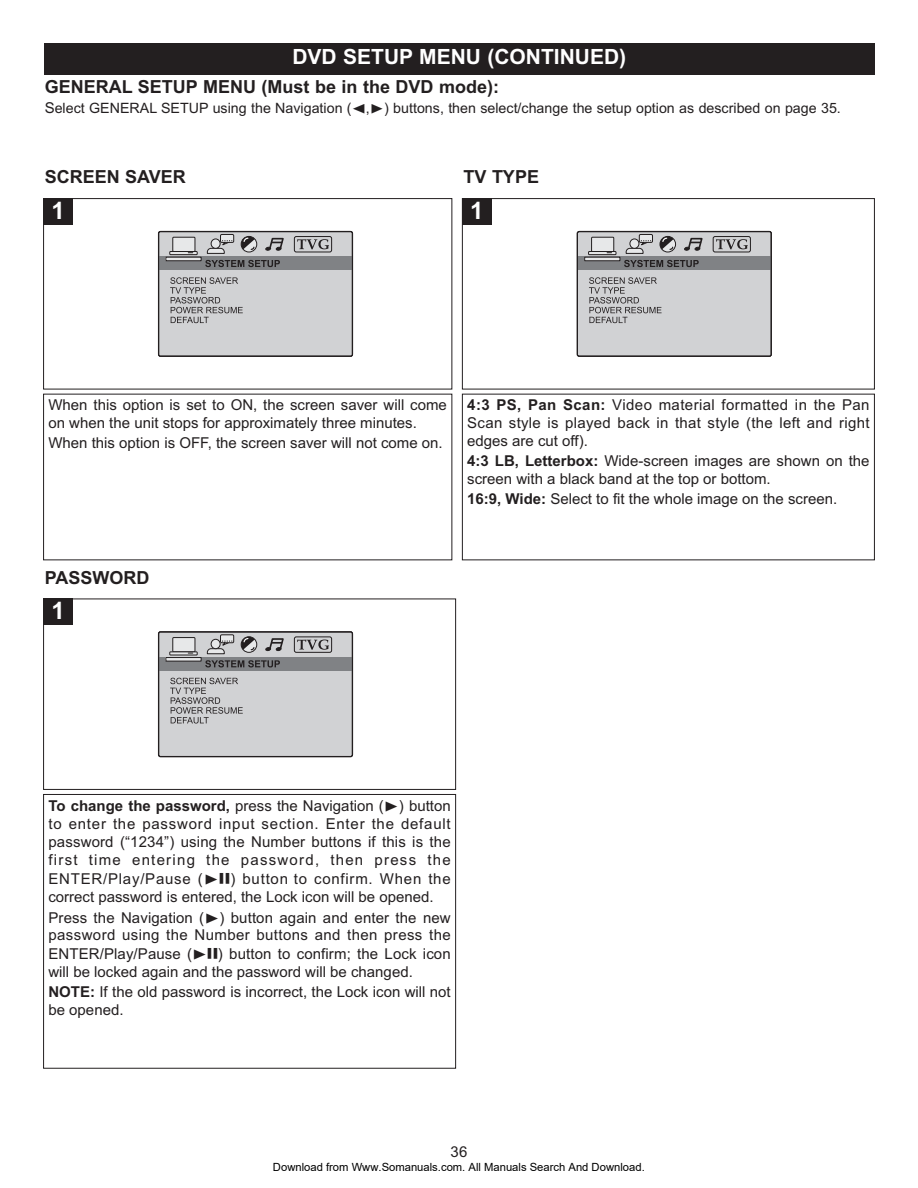
<style>
.page{position:relative;width:918px;height:1188px;background:#fff}
.page>*{position:absolute;margin:0;border:0;box-sizing:border-box;transform-origin:0 0}
.t1{font:700 24px "Arial";color:#fff}
.t2{font:700 21px "Arial";color:#fff}
.t3{font:700 18px "Arial";color:#231f20}
.t4{font:15px/18px "Arial";color:#231f20}
.t5{font:15px/19px "Arial";letter-spacing:.025em;color:#231f20}
.t6{font:14.25px "Arial";color:#231f20}
.t7{font:11.25px "Arial";color:#000}
.s1{font-size:15px}
.s2{font-family:"Treasure Chest"}
.s3{font-weight:700}
</style>
<div class="page">
<div style="left:44px;top:43px;width:831px;height:31px;background:#231f20"></div>
<div style="left:159px;top:232px;width:193px;height:124px;background:#d1d2d4;border-radius:2px"></div>
<div style="left:159px;top:256px;width:193px;height:14px;background:#808285"></div>
<div style="left:158px;top:231px;width:195px;height:126px;border:1px solid #231f20;border-radius:2px"></div>
<div style="left:173px;top:237px;width:22px;height:15px;background:#e7e8e9"></div>
<div style="left:172px;top:237px;width:23px;height:15px;border:1px solid #231f20"></div>
<div style="left:169px;top:251px;width:29px;height:4px;border:1px solid #231f20"></div>
<div style="left:165px;top:257px;width:37px;height:4px;border:1px solid #231f20"></div>
<svg style="left:207px;top:234px;width:27px;height:20px"></svg>
<div style="left:241px;top:236px;width:16px;height:16px;border:1px solid #231f20;border-radius:50%"></div>
<svg style="left:241px;top:236px;width:14px;height:14px"></svg>
<svg style="left:170px;top:277px;width:73px;height:46px"></svg>
<svg style="left:205px;top:260px;width:75px;height:7px"></svg>
<div style="left:294px;top:236px;width:38px;height:16px;border:1px solid #231f20;border-radius:2px"></div>
<svg style="left:297px;top:239px;width:32px;height:10px"></svg>
<svg style="left:265px;top:237px;width:19px;height:14px"></svg>
<div style="left:43px;top:198px;width:409px;height:191px;border:1px solid #231f20"></div>
<div style="left:43px;top:198px;width:30px;height:26px;background:#231f20"></div>
<div style="left:577px;top:232px;width:194px;height:124px;background:#d1d2d4;border-radius:2px"></div>
<div style="left:577px;top:256px;width:194px;height:14px;background:#808285"></div>
<div style="left:577px;top:231px;width:195px;height:126px;border:1px solid #231f20;border-radius:2px"></div>
<div style="left:592px;top:237px;width:22px;height:15px;background:#e7e8e9"></div>
<div style="left:591px;top:237px;width:23px;height:15px;border:1px solid #231f20"></div>
<div style="left:588px;top:251px;width:28px;height:4px;border:1px solid #231f20"></div>
<div style="left:584px;top:257px;width:36px;height:4px;border:1px solid #231f20"></div>
<svg style="left:625px;top:234px;width:28px;height:20px"></svg>
<div style="left:660px;top:236px;width:16px;height:16px;border:1px solid #231f20;border-radius:50%"></div>
<svg style="left:660px;top:236px;width:14px;height:14px"></svg>
<svg style="left:589px;top:277px;width:73px;height:46px"></svg>
<svg style="left:624px;top:260px;width:75px;height:7px"></svg>
<div style="left:713px;top:236px;width:38px;height:16px;border:1px solid #231f20;border-radius:2px"></div>
<svg style="left:716px;top:239px;width:32px;height:10px"></svg>
<svg style="left:684px;top:237px;width:19px;height:14px"></svg>
<div style="left:462px;top:198px;width:413px;height:191px;border:1px solid #231f20"></div>
<div style="left:462px;top:198px;width:30px;height:26px;background:#231f20"></div>
<div style="left:43px;top:794px;width:413px;height:275px;border:1px solid #231f20"></div>
<div style="left:159px;top:632px;width:193px;height:125px;background:#d1d2d4;border-radius:2px"></div>
<div style="left:159px;top:657px;width:193px;height:14px;background:#808285"></div>
<div style="left:158px;top:631px;width:195px;height:126px;border:1px solid #231f20;border-radius:2px"></div>
<div style="left:173px;top:638px;width:22px;height:14px;background:#e7e8e9"></div>
<div style="left:172px;top:637px;width:23px;height:15px;border:1px solid #231f20"></div>
<div style="left:169px;top:651px;width:29px;height:4px;border:1px solid #231f20"></div>
<div style="left:165px;top:657px;width:37px;height:4px;border:1px solid #231f20"></div>
<svg style="left:170px;top:678px;width:73px;height:46px"></svg>
<div style="left:294px;top:637px;width:38px;height:16px;border:1px solid #231f20;border-radius:2px"></div>
<svg style="left:297px;top:640px;width:32px;height:10px"></svg>
<svg style="left:205px;top:634px;width:79px;height:33px"></svg>
<div style="left:43px;top:599px;width:413px;height:191px;border:1px solid #231f20"></div>
<div style="left:43px;top:599px;width:30px;height:26px;background:#231f20"></div>
<h2 class="t2" style="left:292px;top:45px;width:335px">DVD SETUP MENU (CONTINUED)</h2>
<p class="t3" style="left:45px;top:77px;width:456px">GENERAL SETUP MENU (Must be in the DVD mode):</p>
<p class="t6" style="left:45px;top:100px;width:798px"><span class="s1">S</span>elect GENERAL SETUP using the Navigation (<span class="s2">√</span>,<span class="s2">®</span>) buttons, then select/change the setup option as described on page 35.</p>
<p class="t3" style="left:45px;top:167px;width:143px">SCREEN SAVER</p>
<p class="t3" style="left:464px;top:167px;width:77px">TV TYPE</p>
<h1 class="t1" style="left:52px;top:197px;width:15px">1</h1>
<h1 class="t1" style="left:470px;top:197px;width:15px">1</h1>
<p class="t4" style="left:48px;top:396px;width:400px">When this option is set to ON, the screen saver will come on when the unit stops for approximately three minutes.</p>
<p class="t4" style="left:48px;top:434px;width:396px">When this option is OFF, the screen saver will not come on.</p>
<p class="t4" style="left:467px;top:396px;width:404px;text-align:justify"><span class="s3">4:3 PS, Pan Scan:</span> Video material formatted in the Pan Scan style is played back in that style (the left and right edges are cut off).</p>
<p class="t4" style="left:467px;top:452px;width:404px"><span class="s3">4:3 LB, Letterbox:</span> Wide-screen images are shown on the screen with a black band at the top or bottom.</p>
<p class="t4" style="left:467px;top:490px;width:372px"><span class="s3">16:9, Wide:</span> Select to fit the whole image on the screen.</p>
<p class="t3" style="left:45px;top:567px;width:106px">PASSWORD</p>
<h1 class="t1" style="left:52px;top:597px;width:15px">1</h1>
<p class="t4" style="left:48px;top:797px;width:404px;text-align:justify"><span class="s3">To change the password,</span> press the Navigation (<span class="s2">®</span>) button to enter the password input section. Enter the default password (“1234”) using the Number buttons if this is the first time entering the password, then press the ENTER/Play/Pause (<span class="s2">®p</span>) button to confirm. When the</p>
<p class="t4" style="left:48px;top:886px;width:404px;line-height:21.3px">correct password is entered, the Lock icon will be opened.<br>Press the Navigation (<span class="s2">®</span>) button again and enter the new</p>
<p class="t5" style="left:48px;top:926px;width:404px">password using the Number buttons and then press the<br>ENTER/Play/Pause (<span class="s2">®p</span>) button to confirm; the Lock icon</p>
<p class="t4" style="left:48px;top:962px;width:404px;line-height:20.1px">will be locked again and the password will be changed.<br><span class="s3">NOTE:</span> If the old password is incorrect, the Lock icon will not</p>
<p class="t4" style="left:48px;top:1001px;width:77px">be opened.</p>
<p class="t4" style="left:451px;top:1143px;width:18px">36</p>
<p class="t7" style="left:273px;top:1160px;width:373px">Download from Www.Somanuals.com. All Manuals Search And Download.</p>
</div>
